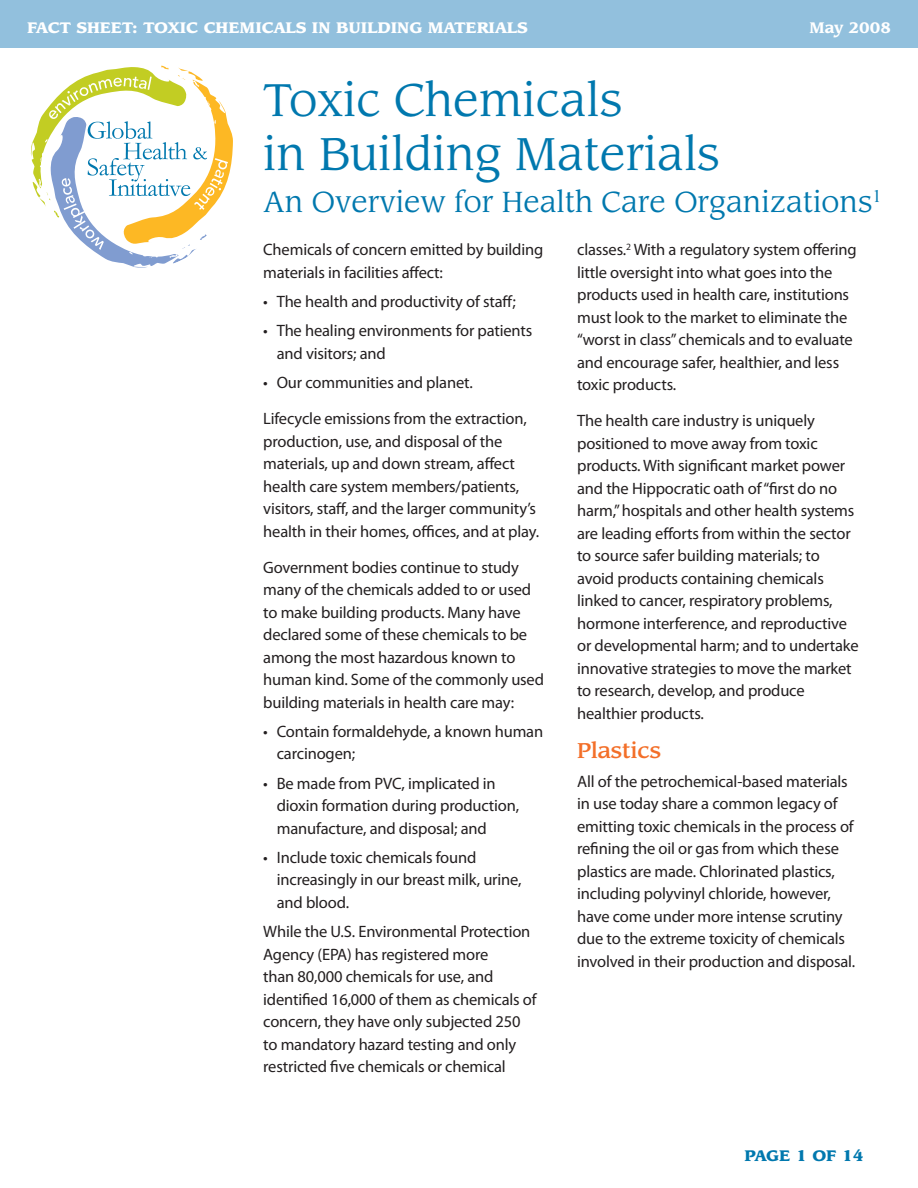
<style>
.page{position:relative;width:918px;height:1188px;background:#fff}
.page>*{position:absolute;margin:0;border:0;box-sizing:border-box;transform-origin:0 0}
.t1{font:45px/54px "Leawood";color:#0078ae}
.t2{font:28.5px "Leawood";color:#0078ae}
.t3{font:500 21px "Leawood";color:#f36f29}
.t4{font:16.5px/22.5px "Myriad Pro";letter-spacing:-.01em;color:#231f20}
.t5{font:900 15px "Leawood";color:#fff}
.t6{font:900 15px "Leawood";color:#0078ae}
.t7{font:700 15px "Leawood";color:#fff}
</style>
<div class="page">
<div style="left:0;top:0;width:918px;height:48px;background:#92c0dd"></div>
<svg style="left:30px;top:65px;width:203px;height:203px"></svg>
<p class="t5" style="left:27px;top:21px;width:502px">FACT SHEET: TOXIC CHEMICALS IN BUILDING MATERIALS</p>
<p class="t7" style="left:810px;top:21px;width:83px">May 2008</p>
<h1 class="t1" style="left:263px;top:77px;width:458px">Toxic Chemicals<br>in Building Materials</h1>
<h2 class="t2" style="left:263px;top:189px;width:620px">An Overview for Health Care Organizations<sup>1</sup></h2>
<p class="t4" style="left:263px;top:240px;width:282px">Chemicals of concern emitted by building materials in facilities affect:</p>
<p class="t4" style="left:263px;top:291px;width:254px">• The health and productivity of staff;</p>
<p class="t4" style="left:277px;top:321px;width:257px;text-indent:-14px">• The healing environments for patients and visitors; and</p>
<p class="t4" style="left:263px;top:366px;width:265px;line-height:36px">• Our communities and planet.<br>Lifecycle emissions from the extraction,</p>
<p class="t4" style="left:263px;top:431px;width:278px">production, use, and disposal of the materials, up and down stream, affect health care system members/patients, visitors, staff, and the larger community’s health in their homes, offices, and at play.</p>
<p class="t4" style="left:263px;top:557px;width:282px">Government bodies continue to study many of the chemicals added to or used to make building products. Many have declared some of these chemicals to be among the most hazardous known to human kind. Some of the commonly used building materials in health care may:</p>
<p class="t4" style="left:277px;top:721px;width:268px;text-indent:-14px">• Contain formaldehyde, a known human carcinogen;</p>
<p class="t4" style="left:277px;top:773px;width:244px;text-indent:-14px">• Be made from PVC, implicated in dioxin formation during production, manufacture, and disposal; and</p>
<p class="t4" style="left:277px;top:847px;width:246px;text-indent:-14px">• Include toxic chemicals found increasingly in our breast milk, urine, and blood.</p>
<p class="t4" style="left:263px;top:921px;width:275px">While the U.S. Environmental Protection Agency (EPA) has registered more<br>than 80,000 chemicals for use, and identified 16,000 of them as chemicals of concern, they have only subjected 250 to mandatory hazard testing and only restricted five chemicals or chemical</p>
<p class="t4" style="left:577px;top:240px;width:281px">classes.<sup>2</sup> With a regulatory system offering little oversight into what goes into the products used in health care, institutions must look to the market to eliminate the “worst in class” chemicals and to evaluate and encourage safer, healthier, and less toxic products.</p>
<p class="t4" style="left:577px;top:411px;width:283px">The health care industry is uniquely positioned to move away from toxic products. With significant market power and the Hippocratic oath of “first do no harm,” hospitals and other health systems are leading efforts from within the sector to source safer building materials; to avoid products containing chemicals linked to cancer, respiratory problems, hormone interference, and reproductive or developmental harm; and to undertake innovative strategies to move the market to research, develop, and produce healthier products.</p>
<p class="t3" style="left:577px;top:741px;width:86px">Plastics</p>
<p class="t4" style="left:577px;top:771px;width:280px">All of the petrochemical-based materials in use today share a common legacy of emitting toxic chemicals in the process of refining the oil or gas from which these plastics are made. Chlorinated plastics, including polyvinyl chloride, however, have come under more intense scrutiny due to the extreme toxicity of chemicals involved in their production and disposal.</p>
<p class="t6" style="left:744px;top:1149px;width:121px">PAGE 1 OF 14</p>
</div>
